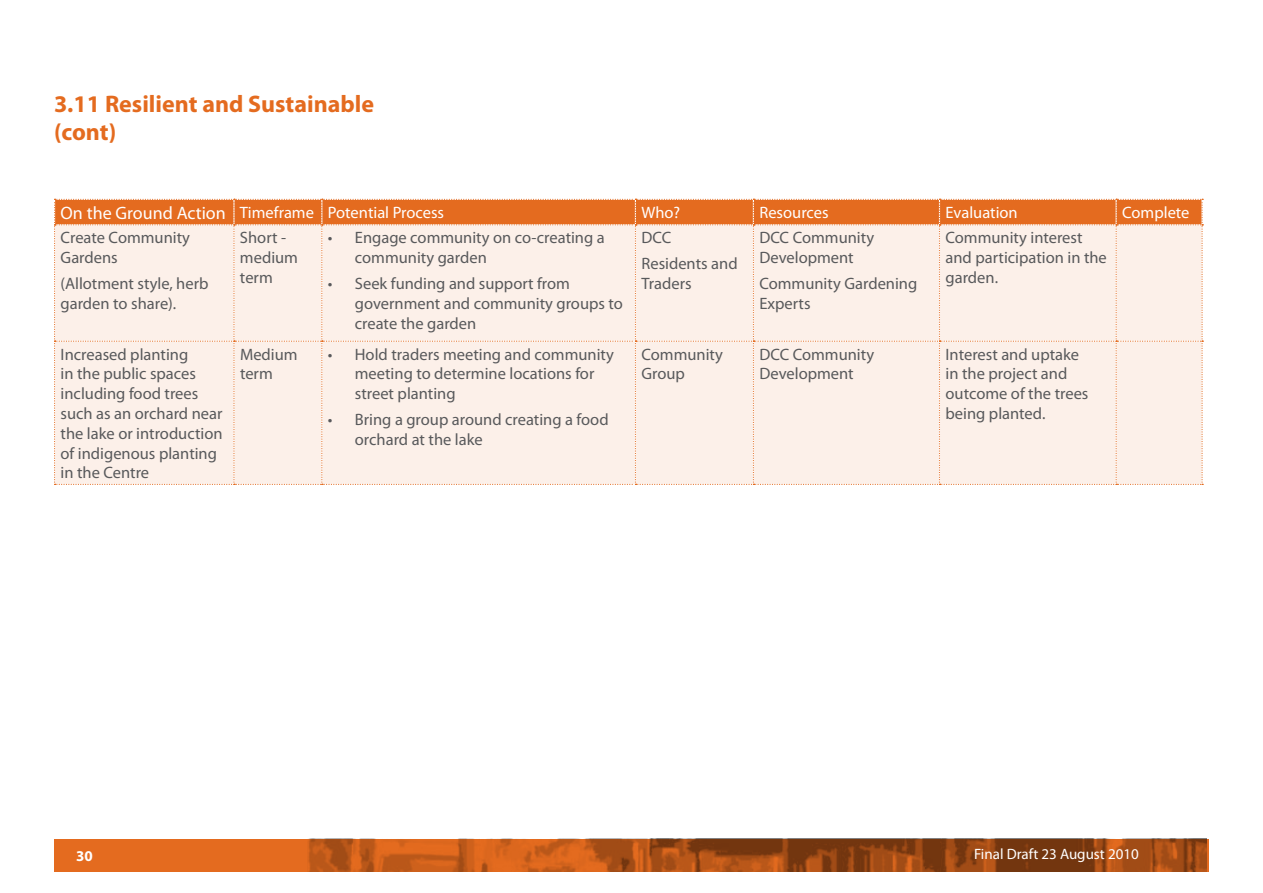
<style>
.page{position:relative;width:1263px;height:893px;background:#fff}
.page>*{position:absolute;margin:0;border:0;box-sizing:border-box;transform-origin:0 0}
.t1{font:700 24px/28.8px "Myriad Pro";color:#e46b1f}
.t2{font:16.5px/19.8px "Myriad Pro";color:#58595b}
.t3{font:16.5px "Myriad Pro";color:#fff}
.t4{font:15px "Myriad Pro";color:#fff}
.t5{font:700 15px "Myriad Pro";color:#fff}
.s1{font-size:18px}
</style>
<div class="page">
<div style="left:55px;top:839px;width:1154px;height:33px;background:#e46b1f"></div>
<img style="left:308px;top:839px;width:899px;height:33px">
<svg style="left:54px;top:199px;width:1149px;height:286px;background:#f9e3d6"></svg>
<h1 class="t1" style="left:54px;top:88px;width:322px">3.11 Resilient and Sustainable (cont)</h1>
<p class="t3" style="left:61px;top:202px;width:385px"><span class="s1">On the Ground Action</span> Timeframe Potential Process</p>
<p class="t3" style="left:641px;top:202px;width:40px">Who?</p>
<p class="t3" style="left:759px;top:202px;width:71px">Resources</p>
<p class="t3" style="left:945px;top:202px;width:74px">Evaluation</p>
<p class="t3" style="left:1122px;top:202px;width:69px">Complete</p>
<p class="t2" style="left:61px;top:228px;width:131px">Create Community<br>Gardens</p>
<p class="t2" style="left:61px;top:274px;width:150px">(Allotment style, herb garden to share).</p>
<p class="t2" style="left:240px;top:228px;width:60px">Short - medium term</p>
<p class="t2" style="left:355px;top:228px;width:251px;text-indent:-27px">• Engage community on co-creating a community garden</p>
<p class="t2" style="left:641px;top:224px;width:98px;line-height:26.2px">DCC<br>Residents and</p>
<p class="t2" style="left:641px;top:274px;width:52px">Traders</p>
<p class="t2" style="left:759px;top:228px;width:116px">DCC Community<br>Development</p>
<p class="t2" style="left:759px;top:274px;width:159px">Community Gardening<br>Experts</p>
<p class="t2" style="left:945px;top:228px;width:163px">Community interest and participation in the garden.</p>
<p class="t2" style="left:355px;top:274px;width:270px;text-indent:-27px">• Seek funding and support from government and community groups to create the garden</p>
<p class="t2" style="left:61px;top:344px;width:163px">Increased planting<br>in the public spaces including food trees such as an orchard near the lake or introduction of indigenous planting in the Centre</p>
<p class="t2" style="left:240px;top:344px;width:59px">Medium term</p>
<p class="t2" style="left:355px;top:344px;width:261px;text-indent:-27px">• Hold traders meeting and community meeting to determine locations for street planting</p>
<p class="t2" style="left:355px;top:410px;width:255px;text-indent:-27px">• Bring a group around creating a food orchard at the lake</p>
<p class="t2" style="left:641px;top:344px;width:83px">Community<br>Group</p>
<p class="t2" style="left:759px;top:344px;width:116px">DCC Community<br>Development</p>
<p class="t2" style="left:945px;top:344px;width:144px">Interest and uptake in the project and outcome of the trees being planted.</p>
<p class="t5" style="left:76px;top:847px;width:18px">30</p>
<p class="t4" style="left:974px;top:845px;width:166px">Final Draft 23 August 2010</p>
</div>
